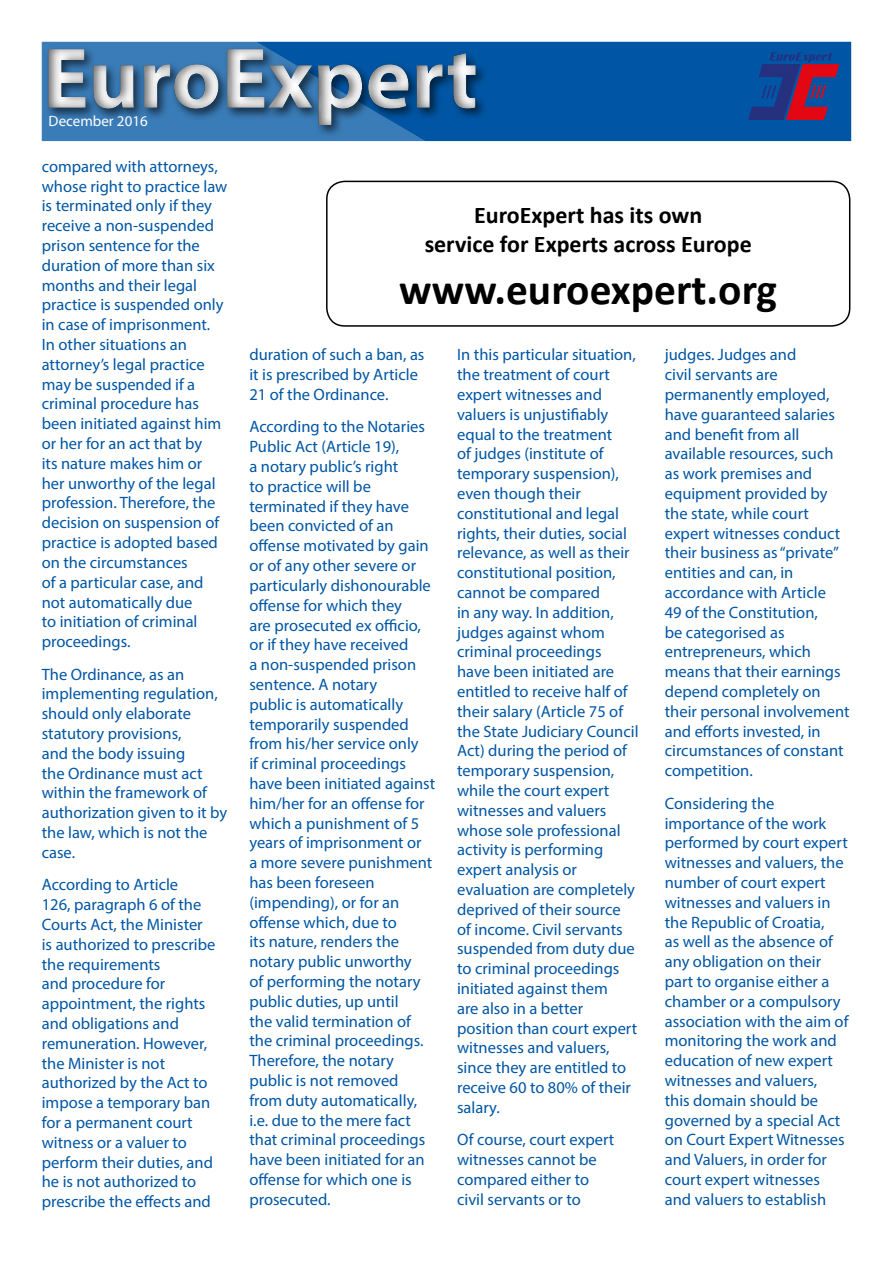
<style>
.page{position:relative;width:893px;height:1263px;background:#fff}
.page>*{position:absolute;margin:0;border:0;box-sizing:border-box;transform-origin:0 0}
.t1{font:700 87px "Myriad Pro";color:#fff}
.t2{font:700 43.5px "Calibri";color:#000}
.t3{font:700 24px/28.8px "Calibri";color:#000;text-align:center}
.t4{font:16.5px/19.8px "Myriad Pro";color:#0056a4}
.t5{font:15px "Myriad Pro";color:#fff}
</style>
<div class="page">
<div style="left:42px;top:42px;width:809px;height:99px;background:#0056a4"></div>
<svg style="left:41px;top:137px;width:410px;height:190px"></svg>
<svg style="left:748px;top:52px;width:91px;height:68px"></svg>
<div style="left:28px;top:21px;width:562px;height:116px;background:#000;opacity:.6"></div>
<div style="left:326px;top:181px;width:524px;height:146px;border:2px solid #000;border-radius:18px"></div>
<h1 class="t1" style="left:43px;top:22px;width:437px">EuroExpert</h1>
<p class="t5" style="left:49px;top:112px;width:101px">December 2016</p>
<p class="t4" style="left:42px;top:156px;width:187px">compared with attorneys, whose right to practice law is terminated only if they receive a non-suspended prison sentence for the duration of more than six months and their legal practice is suspended only in case of imprisonment.<br>In other situations an attorney’s legal practice may be suspended if a criminal procedure has been initiated against him or her for an act that by<br>its nature makes him or her unworthy of the legal profession. Therefore, the decision on suspension of practice is adopted based on the circumstances<br>of a particular case, and not automatically due<br>to initiation of criminal proceedings.</p>
<p class="t4" style="left:42px;top:664px;width:187px">The Ordinance, as an implementing regulation, should only elaborate statutory provisions,<br>and the body issuing<br>the Ordinance must act within the framework of authorization given to it by the law, which is not the case.</p>
<p class="t4" style="left:42px;top:875px;width:175px">According to Article<br>126, paragraph 6 of the<br>Courts Act, the Minister is authorized to prescribe the requirements<br>and procedure for appointment, the rights and obligations and remuneration. However, the Minister is not authorized by the Act to impose a temporary ban for a permanent court witness or a valuer to perform their duties, and he is not authorized to prescribe the effects and</p>
<h3 class="t3" style="left:425px;top:200px;width:329px">EuroExpert has its own<br>service for Experts across Europe</h3>
<h2 class="t2" style="left:399px;top:259px;width:379px">www.euroexpert.org</h2>
<p class="t4" style="left:249px;top:345px;width:177px">duration of such a ban, as it is prescribed by Article<br>21 of the Ordinance.</p>
<p class="t4" style="left:249px;top:417px;width:187px">According to the Notaries<br>Public Act (Article 19),<br>a notary public’s right<br>to practice will be terminated if they have been convicted of an offense motivated by gain or of any other severe or particularly dishonourable offense for which they<br>are prosecuted ex officio, or if they have received<br>a non-suspended prison sentence. A notary<br>public is automatically temporarily suspended from his/her service only<br>if criminal proceedings have been initiated against him/her for an offense for which a punishment of 5 years of imprisonment or<br>a more severe punishment has been foreseen (impending), or for an offense which, due to<br>its nature, renders the notary public unworthy<br>of performing the notary public duties, up until<br>the valid termination of the criminal proceedings.<br>Therefore, the notary public is not removed from duty automatically, i.e. due to the mere fact that criminal proceedings have been initiated for an offense for which one is prosecuted.</p>
<p class="t4" style="left:457px;top:345px;width:183px">In this particular situation, the treatment of court expert witnesses and valuers is unjustifiably equal to the treatment<br>of judges (institute of temporary suspension), even though their constitutional and legal rights, their duties, social relevance, as well as their constitutional position, cannot be compared<br>in any way. In addition, judges against whom criminal proceedings have been initiated are entitled to receive half of their salary (Article 75 of the State Judiciary Council<br>Act) during the period of temporary suspension, while the court expert witnesses and valuers whose sole professional activity is performing expert analysis or evaluation are completely deprived of their source of income. Civil servants suspended from duty due to criminal proceedings initiated against them<br>are also in a better position than court expert witnesses and valuers, since they are entitled to receive 60 to 80% of their salary.</p>
<p class="t4" style="left:457px;top:1130px;width:159px">Of course, court expert witnesses cannot be compared either to civil servants or to</p>
<p class="t4" style="left:665px;top:345px;width:186px">judges. Judges and<br>civil servants are permanently employed, have guaranteed salaries and benefit from all available resources, such as work premises and equipment provided by the state, while court expert witnesses conduct their business as “private” entities and can, in accordance with Article<br>49 of the Constitution,<br>be categorised as entrepreneurs, which means that their earnings depend completely on their personal involvement and efforts invested, in circumstances of constant competition.</p>
<p class="t4" style="left:665px;top:793px;width:185px">Considering the importance of the work performed by court expert witnesses and valuers, the number of court expert witnesses and valuers in the Republic of Croatia,<br>as well as the absence of any obligation on their part to organise either a chamber or a compulsory association with the aim of monitoring the work and education of new expert witnesses and valuers,<br>this domain should be governed by a special Act on Court Expert Witnesses and Valuers, in order for court expert witnesses and valuers to establish</p>
</div>
